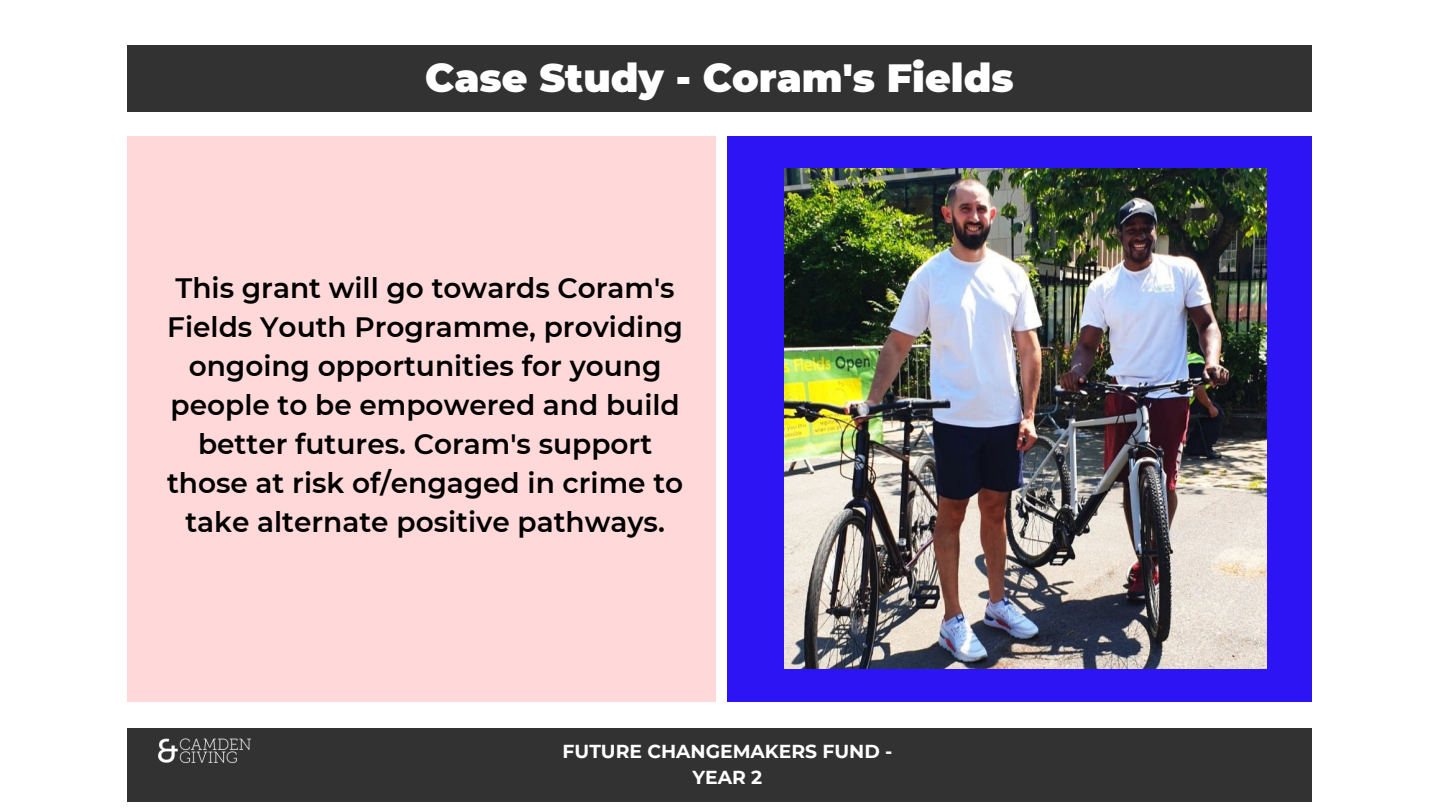
<style>
.page{position:relative;width:1440px;height:810px;background:#fff}
.page>*{position:absolute;margin:0;border:0;box-sizing:border-box;transform-origin:0 0}
.t1{font:900 39.4px "Montserrat";color:#fff}
.t2{font:600 28px/39px "Montserrat";color:#000;text-align:center}
.t3{font:700 18.7px/26.1px "Montserrat";color:#fff;text-align:center}
</style>
<div class="page">
<div style="left:127px;top:45px;width:1185px;height:66px;background:#323232"></div>
<div style="left:127px;top:136px;width:588px;height:566px;background:#ffd9d9"></div>
<div style="left:127px;top:728px;width:1185px;height:74px;background:#323232"></div>
<img style="left:158px;top:738px;width:93px;height:25px">
<div style="left:727px;top:136px;width:585px;height:566px;background:#2d14f4"></div>
<img style="left:785px;top:168px;width:481px;height:500px">
<h1 class="t1" style="left:425px;top:54px;width:590px">Case Study - Coram's Fields</h1>
<p class="t2" style="left:167px;top:268px;width:518px">This grant will go towards Coram's Fields Youth Programme, providing ongoing opportunities for young people to be empowered and build better futures. Coram's support those at risk of/engaged in crime to take alternate positive pathways.</p>
<p class="t3" style="left:563px;top:738px;width:331px">FUTURE CHANGEMAKERS FUND -<br>YEAR 2</p>
</div>
